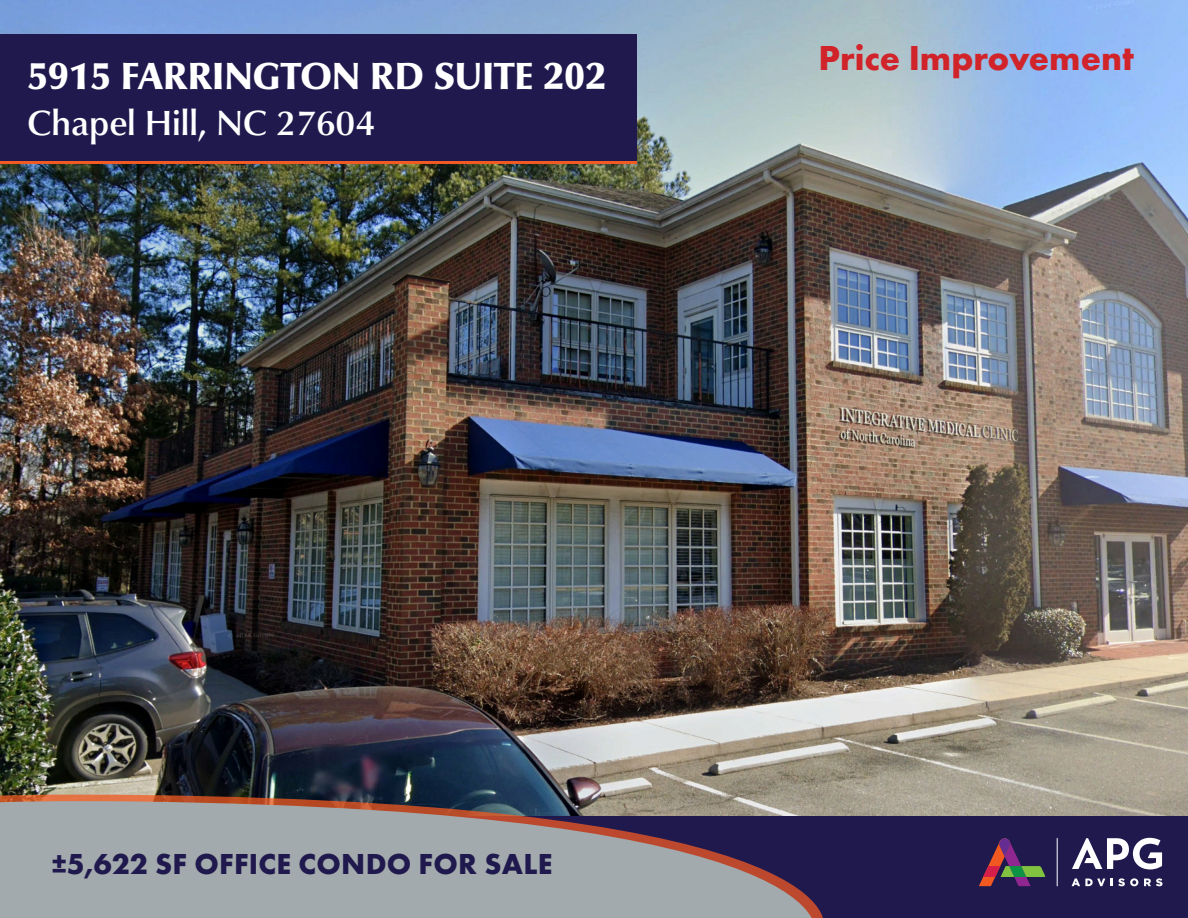
<style>
.page{position:relative;width:1188px;height:918px;background:#fff}
.page>*{position:absolute;margin:0;border:0;box-sizing:border-box;transform-origin:0 0}
.t1{font:900 39px "Classico URW";color:#fff}
.t2{font:500 36px "Classico URW";color:#fff}
.t3{font:700 36px "Futura PT";color:#d1232a}
.t4{font:700 30px "Futura PT";letter-spacing:.01em;color:#20194e}
</style>
<div class="page">
<img style="left:0;top:0;width:1188px;height:816px">
<div style="left:12px;top:816px;width:1176px;height:102px;background:#20194e"></div>
<svg style="left:0;top:794px;width:850px;height:124px;background:#8f8e94"></svg>
<hr style="left:1057px;top:838px;width:1px;height:48px;background:#fff">
<svg style="left:1072px;top:878px;width:33px;height:8px"></svg>
<svg style="left:1111px;top:878px;width:27px;height:8px"></svg>
<svg style="left:1144px;top:878px;width:18px;height:8px"></svg>
<svg style="left:979px;top:838px;width:66px;height:48px"></svg>
<svg style="left:1072px;top:838px;width:90px;height:31px"></svg>
<div style="left:0;top:101px;width:636px;height:63px;background:#f15a22"></div>
<div style="left:0;top:34px;width:637px;height:127px;background:#20194e"></div>
<p class="t1" style="left:27px;top:51px;width:581px">5915 FARRINGTON RD SUITE 202</p>
<p class="t2" style="left:27px;top:96px;width:350px">Chapel Hill, NC 27604</p>
<p class="t3" style="left:819px;top:34px;width:317px">Price Improvement</p>
<p class="t4" style="left:52px;top:844px;width:502px">±5,622 SF OFFICE CONDO FOR SALE</p>
</div>
